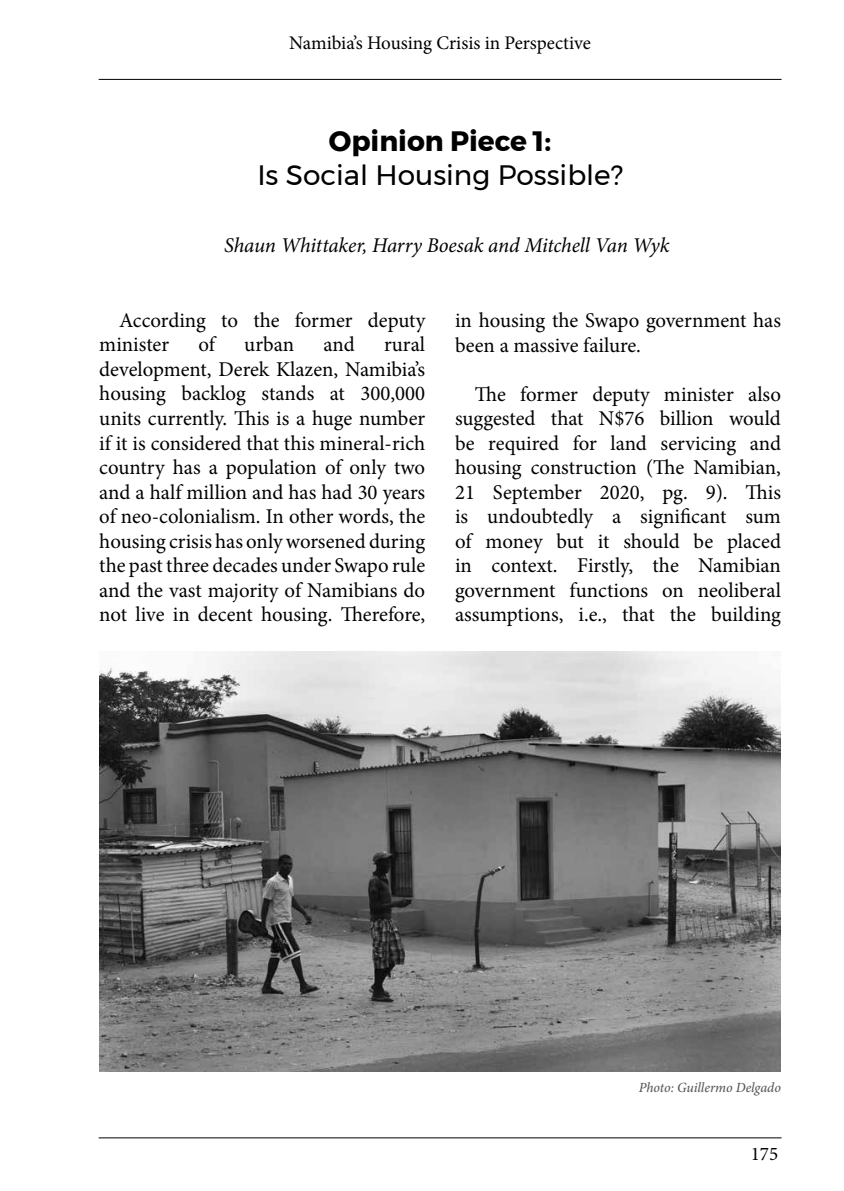
<style>
.page{position:relative;width:844px;height:1191px;background:#fff}
.page>*{position:absolute;margin:0;border:0;box-sizing:border-box;transform-origin:0 0}
.t1{font:28px "Montserrat";color:#000}
.t2{font:700 28px "Montserrat";color:#000}
.t3{font:21px/24.5px "Minion Pro";letter-spacing:-.005em;color:#000}
.t4{font:italic 21px "Minion Pro";letter-spacing:-.01em;color:#000}
.t5{font:19.25px "Minion Pro";color:#000}
.t6{font:italic 500 14px "Minion Pro";letter-spacing:-.005em;color:#58595b}
</style>
<div class="page">
<hr style="left:99px;top:79px;width:682px;height:1px;background:#000">
<hr style="left:99px;top:1137px;width:682px;height:1px;background:#000">
<img style="left:99px;top:652px;width:681px;height:419px">
<p class="t5" style="left:289px;top:30px;width:303px">Namibia’s Housing Crisis in Perspective</p>
<h1 class="t2" style="left:329px;top:119px;width:224px">Opinion Piece 1:</h1>
<h1 class="t1" style="left:257px;top:153px;width:367px">Is Social Housing Possible?</h1>
<p class="t4" style="left:224px;top:231px;width:447px">Shaun Whittaker, Harry Boesak and Mitchell Van Wyk</p>
<p class="t3" style="left:99px;top:308px;width:327px;text-indent:20px">According to the former deputy minister</p>
<p class="t3" style="left:99px;top:332px;width:327px;text-align:justify;text-indent:284px">rural development, Derek Klazen, Namibia’s housing backlog stands at 300,000 units currently. This is a huge number if it is considered that this mineral-rich country has a population of only two and a half million and has had 30 years of neo-colonialism. In other words, the housing crisis has only worsened during the past three decades under Swapo rule and the vast majority of Namibians do not live in decent housing. Therefore,</p>
<p class="t3" style="left:198px;top:332px;width:18px">of</p>
<p class="t3" style="left:244px;top:332px;width:51px">urban</p>
<p class="t3" style="left:323px;top:332px;width:33px">and</p>
<p class="t3" style="left:455px;top:308px;width:327px">in housing the Swapo government has been a massive failure.</p>
<p class="t3" style="left:455px;top:382px;width:327px;text-align:justify;text-indent:20px">The former deputy minister also suggested that N$76 billion would be required for land servicing and housing construction (The Namibian, 21 September 2020, pg. 9). This is undoubtedly a significant sum of money but it should be placed in context. Firstly, the Namibian government functions on neoliberal assumptions, i.e., that the building</p>
<p class="t6" style="left:638px;top:1077px;width:144px">Photo: Guillermo Delgado</p>
<p class="t5" style="left:750px;top:1141px;width:29px">175</p>
</div>
